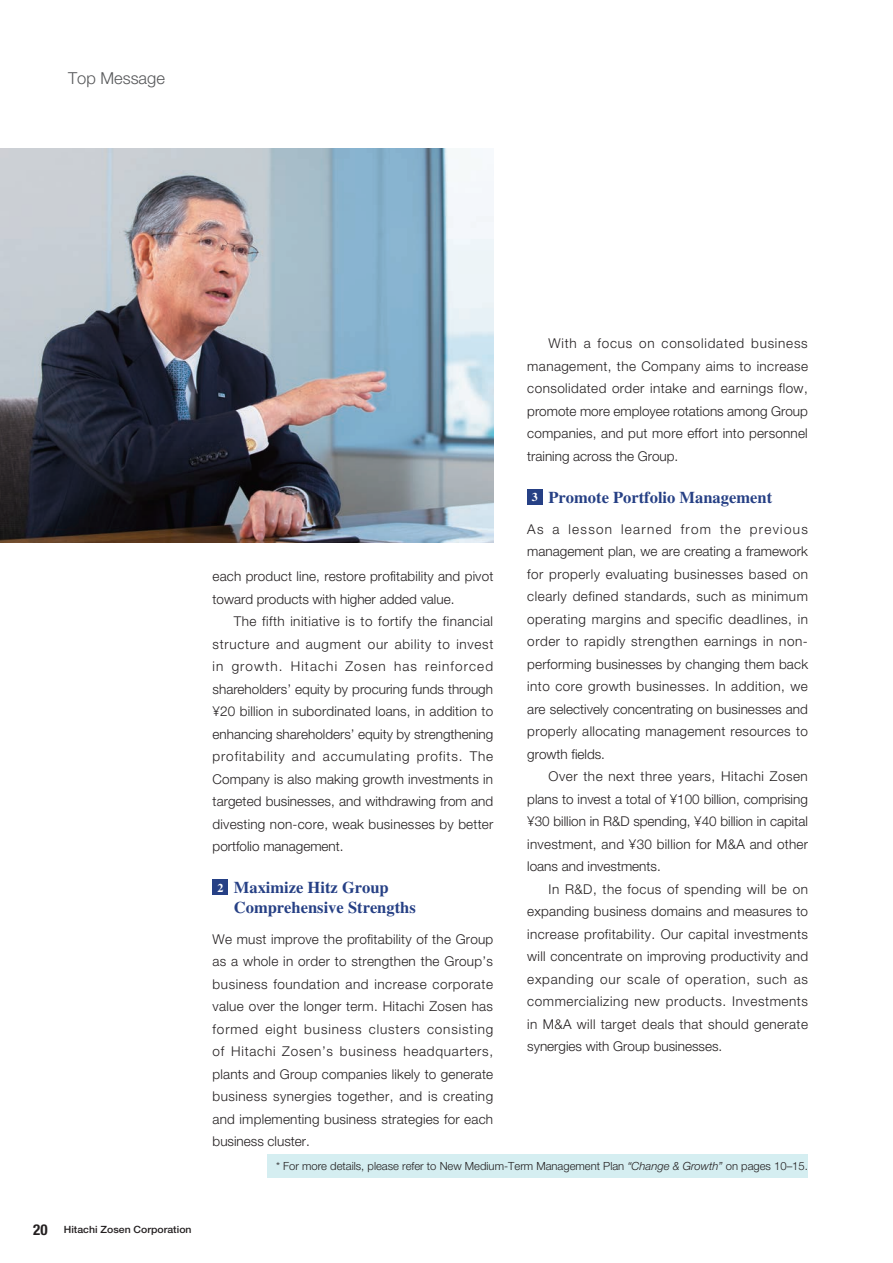
<style>
.page{position:relative;width:893px;height:1263px;background:#fff}
.page>*{position:absolute;margin:0;border:0;box-sizing:border-box;transform-origin:0 0}
.t1{font:700 16.5px/19.5px "Times LT Std";color:#264085}
.t2{font:300 16.5px "Helvetica Neue LT Std";color:#57585a}
.t3{font:300 13.5px/22.5px "Helvetica Neue LT Std";letter-spacing:.01em;color:#231f20;text-align:justify}
.t4{font:700 12px "Times LT Std";color:#fff}
.t5{font:300 11.25px "Helvetica Neue LT Std";color:#231f20}
.t6{font:500 10.05px "Helvetica Neue LT Std";color:#231f20;scale:1.05 1}
.s1{font-weight:700;font-stretch:condensed;font-size:15px}
.s2{font-style:italic}
</style>
<div class="page">
<div style="left:268px;top:1154px;width:540px;height:24px;background:#d5eef1"></div>
<img style="left:0;top:149px;width:493px;height:393px">
<div style="left:213px;top:879px;width:15px;height:16px;background:#264085"></div>
<div style="left:527px;top:489px;width:16px;height:16px;background:#264085"></div>
<p class="t2" style="left:68px;top:68px;width:98px">Top Message</p>
<p class="t6" style="left:33px;top:1224px;width:152px"><span class="s1">20</span> Hitachi Zosen Corporation</p>
<p class="t3" style="left:213px;top:565px;width:282px">each product line, restore profitability and pivot toward products with higher added value.</p>
<p class="t3" style="left:213px;top:610px;width:282px;text-indent:21px">The fifth initiative is to fortify the financial structure and augment our ability to invest in growth. Hitachi Zosen has reinforced shareholders’ equity by procuring funds through ¥20 billion in subordinated loans, in addition to enhancing shareholders’ equity by strengthening profitability and accumulating profits. The Company is also making growth investments in targeted businesses, and withdrawing from and divesting non-core, weak businesses by better portfolio management.</p>
<p class="t1" style="left:234px;top:877px;width:183px">Maximize Hitz Group<br>Comprehensive Strengths</p>
<p class="t3" style="left:213px;top:927px;width:282px">We must improve the profitability of the Group as a whole in order to strengthen the Group’s business foundation and increase corporate value over the longer term. Hitachi Zosen has formed eight business clusters consisting of Hitachi Zosen’s business headquarters, plants and Group companies likely to generate business synergies together, and is creating and implementing business strategies for each business cluster.</p>
<p class="t4" style="left:217px;top:880px;width:7px">2</p>
<p class="t3" style="left:527px;top:332px;width:282px;text-indent:21px">With a focus on consolidated business management, the Company aims to increase consolidated order intake and earnings flow, promote more employee rotations among Group companies, and put more effort into personnel training across the Group.</p>
<p class="t1" style="left:549px;top:487px;width:225px">Promote Portfolio Management</p>
<p class="t3" style="left:527px;top:517px;width:282px">As a lesson learned from the previous management plan, we are creating a framework for properly evaluating businesses based on clearly defined standards, such as minimum operating margins and specific deadlines, in order to rapidly strengthen earnings in non&shy;performing businesses by changing them back into core growth businesses. In addition, we are selectively concentrating on businesses and properly allocating management resources to growth fields.</p>
<p class="t3" style="left:527px;top:765px;width:282px;text-indent:21px">Over the next three years, Hitachi Zosen plans to invest a total of ¥100 billion, comprising ¥30 billion in R&amp;D spending, ¥40 billion in capital investment, and ¥30 billion for M&amp;A and other loans and investments.</p>
<p class="t3" style="left:527px;top:877px;width:282px;text-indent:21px">In R&amp;D, the focus of spending will be on expanding business domains and measures to increase profitability. Our capital investments will concentrate on improving productivity and expanding our scale of operation, such as commercializing new products. Investments in M&amp;A will target deals that should generate synergies with Group businesses.</p>
<p class="t4" style="left:532px;top:490px;width:7px">3</p>
<p class="t5" style="left:276px;top:1159px;width:533px">* For more details, please refer to New Medium-Term Management Plan <span class="s2">“Change &amp; Growth”</span> on pages 10–15.</p>
</div>
